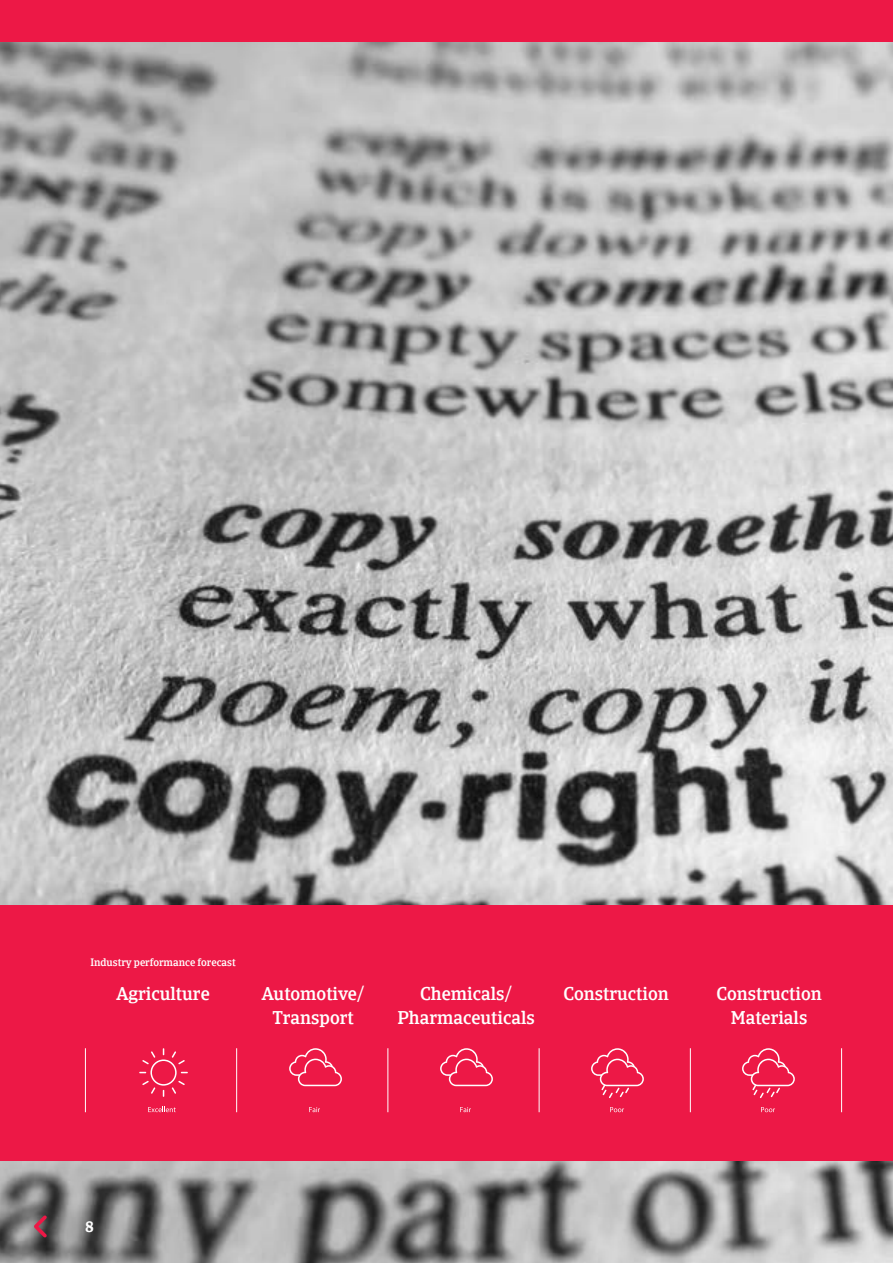
<style>
.page{position:relative;width:893px;height:1263px;background:#fff}
.page>*{position:absolute;margin:0;border:0;box-sizing:border-box;transform-origin:0 0}
.t1{font:500 18px "Catalana";color:#fff}
.t2{font:700 15px "Catalana";color:#fff}
.t3{font:500 10.5px "Catalana";color:#fff}
</style>
<div class="page">
<div style="left:0;top:0;width:893px;height:43px;background:#ed1846"></div>
<img style="left:0;top:43px;width:893px;height:1220px">
<div style="left:0;top:906px;width:893px;height:255px;background:#ed1846"></div>
<svg style="left:139px;top:1048px;width:49px;height:49px"></svg>
<svg style="left:148px;top:1107px;width:28px;height:5px"></svg>
<svg style="left:289px;top:1048px;width:53px;height:38px"></svg>
<svg style="left:309px;top:1107px;width:11px;height:5px"></svg>
<svg style="left:440px;top:1048px;width:53px;height:38px"></svg>
<svg style="left:460px;top:1107px;width:11px;height:5px"></svg>
<svg style="left:591px;top:1048px;width:53px;height:50px"></svg>
<svg style="left:610px;top:1107px;width:14px;height:5px"></svg>
<svg style="left:742px;top:1048px;width:53px;height:50px"></svg>
<svg style="left:761px;top:1107px;width:14px;height:5px"></svg>
<hr style="left:236px;top:1048px;width:1px;height:64px;background:#fff">
<hr style="left:85px;top:1048px;width:1px;height:64px;background:#fff">
<hr style="left:387px;top:1048px;width:1px;height:64px;background:#fff">
<hr style="left:539px;top:1048px;width:1px;height:64px;background:#fff">
<hr style="left:690px;top:1048px;width:1px;height:64px;background:#fff">
<hr style="left:841px;top:1048px;width:1px;height:64px;background:#fff">
<svg style="left:31px;top:1212px;width:19px;height:29px"></svg>
<p class="t3" style="left:90px;top:955px;width:147px">Industry performance forecast</p>
<p class="t1" style="left:116px;top:983px;width:95px">Agriculture</p>
<p class="t1" style="left:262px;top:983px;width:104px">Automotive/</p>
<p class="t1" style="left:420px;top:983px;width:93px">Chemicals/</p>
<p class="t1" style="left:563px;top:983px;width:107px">Construction</p>
<p class="t1" style="left:716px;top:983px;width:107px">Construction</p>
<p class="t1" style="left:272px;top:1006px;width:83px">Transport</p>
<p class="t1" style="left:397px;top:1006px;width:139px">Pharmaceuticals</p>
<p class="t1" style="left:731px;top:1006px;width:78px">Materials</p>
<p class="t2" style="left:85px;top:1217px;width:10px">8</p>
</div>
